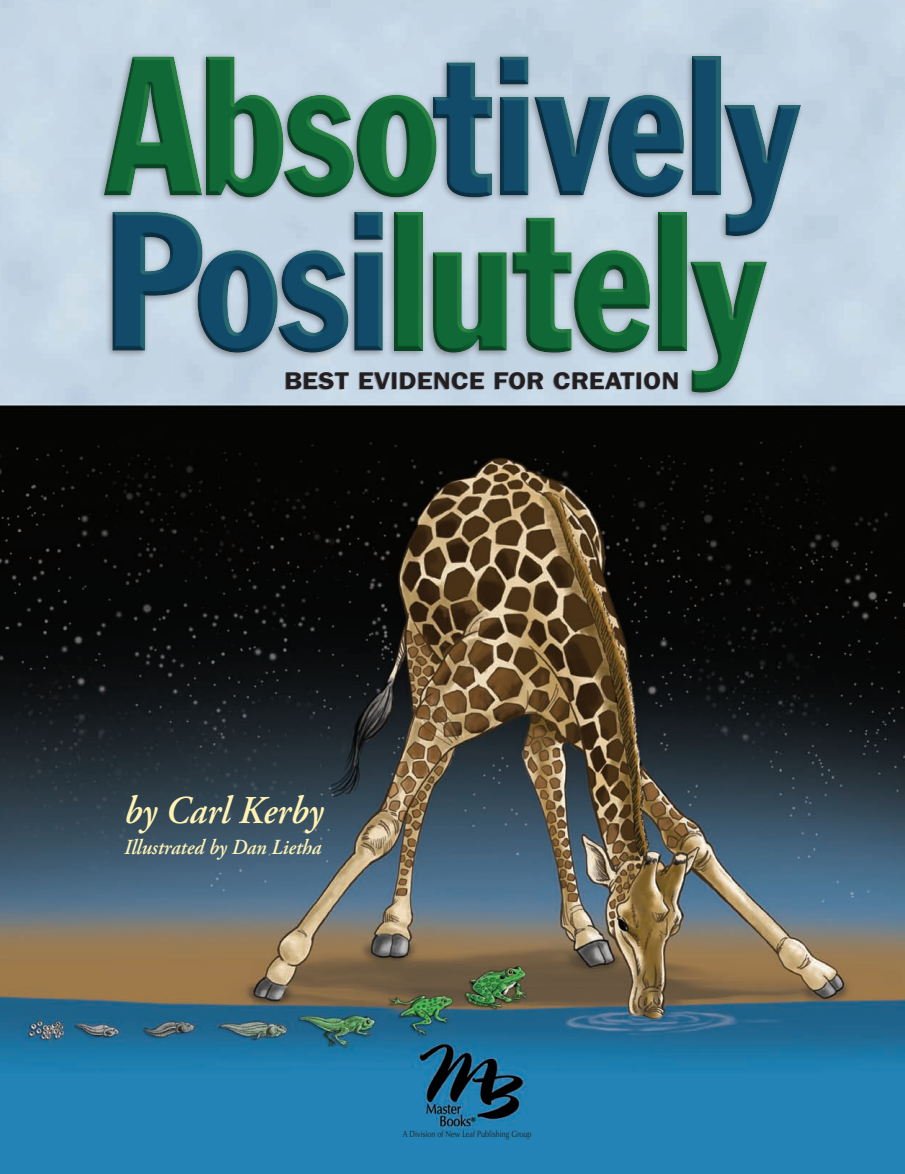
<style>
.page{position:relative;width:905px;height:1174px;background:#fff}
.page>*{position:absolute;margin:0;border:0;box-sizing:border-box;transform-origin:0 0}
.t1{font:condensed 207.9px/155.2px "Franklin Gothic EF";letter-spacing:-.02em;color:#0f6836;scale:.96 1}
.t2{font:italic 600 39.3px "Adobe Garamond Pro";color:#fff2b3;scale:.93 1}
.t3{font:600 24.3px "Franklin Gothic";letter-spacing:.01em;color:#231f20;scale:1.11 1}
.t4{font:italic 600 21.45px "Adobe Garamond Pro";color:#fff2b3;scale:.93 1}
.t5{font:9px "Optima";color:#231f20;scale:.8 1}
.s1{color:#114b69}
</style>
<div class="page">
<img style="left:0;top:0;width:904px;height:1174px">
<div style="left:99px;top:53px;width:705px;height:344px;background:#231f20;opacity:.5"></div>
<div style="left:285px;top:373px;width:391px;height:18px;background:#231f20;opacity:.3"></div>
<h1 class="t1" style="left:104px;top:51px;width:727px">Abso<span class="s1">tively<br>Posi</span>lutely</h1>
<h3 class="t3" style="left:284px;top:366px;width:357px">BEST EVIDENCE FOR CREATION</h3>
<h2 class="t2" style="left:124px;top:788px;width:215px">by Carl Kerby</h2>
<h3 class="t4" style="left:124px;top:835px;width:213px">Illustrated by Dan Lietha</h3>
<p class="t5" style="left:402px;top:1128px;width:162px">A Division of New Leaf Publishing Group</p>
</div>
